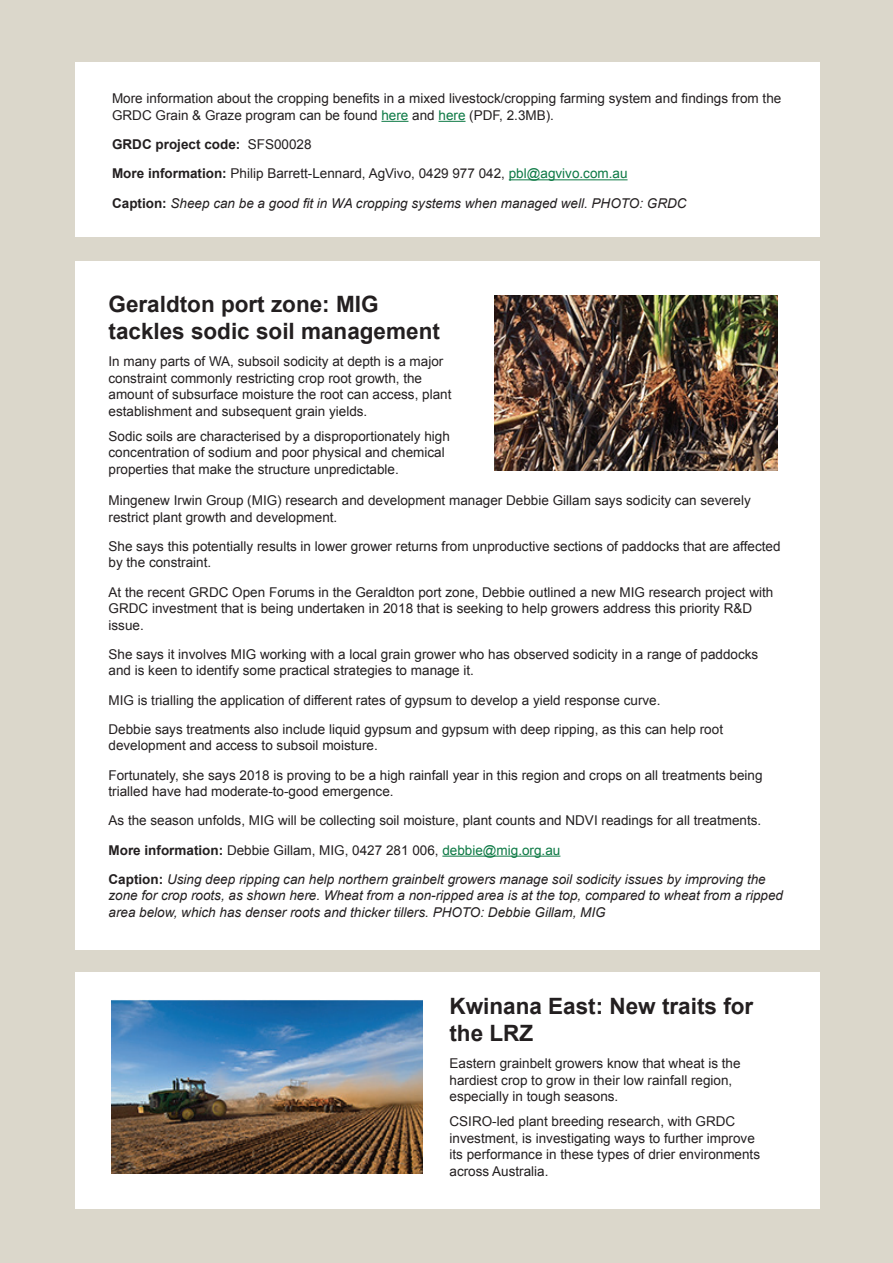
<style>
.page{position:relative;width:893px;height:1263px;background:#dbd7cb}
.page>*{position:absolute;margin:0;border:0;box-sizing:border-box;transform-origin:0 0}
.Large_Main_Headings{font:700 22.5px/27px "Arial";color:#231f20}
.Standard_paragraph_t{font:13.5px/16.5px "Arial";color:#231f20}
.Standard_paragraph_t-2{font:italic 13.5px/16.5px "Arial";color:#231f20}
.Standard_paragraph_t-3{font:700 13.5px "Arial";color:#231f20}
.s1{color:#0c7944}
.s2{font-weight:400}
.s3{font-weight:700}
.s4{font-weight:700;font-style:normal}
</style>
<div class="page">
<div style="left:75px;top:63px;width:745px;height:174px;background:#fff"></div>
<svg style="left:381px;top:121px;width:27px;height:1px"></svg>
<svg style="left:438px;top:121px;width:27px;height:1px"></svg>
<hr style="left:509px;top:179px;width:119px;height:1px;background:#0c7944">
<div style="left:75px;top:261px;width:745px;height:689px;background:#fff"></div>
<img style="left:494px;top:296px;width:283px;height:174px">
<hr style="left:442px;top:856px;width:118px;height:1px;background:#0c7944">
<div style="left:75px;top:973px;width:745px;height:236px;background:#fff"></div>
<img style="left:111px;top:1000px;width:312px;height:173px">
<p class="Standard_paragraph_t" style="left:112px;top:91px;width:671px">More information about the cropping benefits in a mixed livestock/cropping farming system and findings from the<br>GRDC Grain &amp; Graze program can be found <span class="s1">here</span> and <span class="s1">here</span> (PDF, 2.3MB).</p>
<p class="Standard_paragraph_t-3" style="left:112px;top:135px;width:201px">GRDC project code: <span class="s2">SFS00028</span></p>
<p class="Standard_paragraph_t" style="left:112px;top:166px;width:517px"><span class="s3">More information:</span> Philip Barrett-Lennard, AgVivo, 0429 977 042, <span class="s1">pbl@agvivo.com.au</span></p>
<p class="Standard_paragraph_t-2" style="left:112px;top:195px;width:576px"><span class="s4">Caption:</span> Sheep can be a good fit in WA cropping systems when managed well. PHOTO: GRDC</p>
<p class="Large_Main_Headings" style="left:108px;top:291px;width:333px">Geraldton port zone: MIG tackles sodic soil management</p>
<p class="Standard_paragraph_t" style="left:108px;top:353px;width:344px">In many parts of WA, subsoil sodicity at depth is a major constraint commonly restricting crop root growth, the amount of subsurface moisture the root can access, plant establishment and subsequent grain yields.</p>
<p class="Standard_paragraph_t" style="left:108px;top:428px;width:343px">Sodic soils are characterised by a disproportionately high concentration of sodium and poor physical and chemical properties that make the structure unpredictable.</p>
<p class="Standard_paragraph_t" style="left:108px;top:492px;width:644px">Mingenew Irwin Group (MIG) research and development manager Debbie Gillam says sodicity can severely restrict plant growth and development.</p>
<p class="Standard_paragraph_t" style="left:108px;top:538px;width:674px">She says this potentially results in lower grower returns from unproductive sections of paddocks that are affected by the constraint.</p>
<p class="Standard_paragraph_t" style="left:108px;top:584px;width:666px">At the recent GRDC Open Forums in the Geraldton port zone, Debbie outlined a new MIG research project with<br>GRDC investment that is being undertaken in 2018 that is seeking to help growers address this priority R&amp;D issue.</p>
<p class="Standard_paragraph_t" style="left:108px;top:646px;width:651px">She says it involves MIG working with a local grain grower who has observed sodicity in a range of paddocks and is keen to identify some practical strategies to manage it.</p>
<p class="Standard_paragraph_t" style="left:108px;top:692px;width:554px">MIG is trialling the application of different rates of gypsum to develop a yield response curve.</p>
<p class="Standard_paragraph_t" style="left:108px;top:721px;width:616px">Debbie says treatments also include liquid gypsum and gypsum with deep ripping, as this can help root development and access to subsoil moisture.</p>
<p class="Standard_paragraph_t" style="left:108px;top:767px;width:656px">Fortunately, she says 2018 is proving to be a high rainfall year in this region and crops on all treatments being trialled have had moderate-to-good emergence.</p>
<p class="Standard_paragraph_t" style="left:108px;top:812px;width:654px">As the season unfolds, MIG will be collecting soil moisture, plant counts and NDVI readings for all treatments.</p>
<p class="Standard_paragraph_t" style="left:108px;top:842px;width:453px"><span class="s3">More information:</span> Debbie Gillam, MIG, 0427 281 006, <span class="s1">debbie@mig.org.au</span></p>
<p class="Standard_paragraph_t-2" style="left:108px;top:871px;width:676px"><span class="s4">Caption:</span> Using deep ripping can help northern grainbelt growers manage soil sodicity issues by improving the zone for crop roots, as shown here. Wheat from a non-ripped area is at the top, compared to wheat from a ripped area below, which has denser roots and thicker tillers. PHOTO: Debbie Gillam, MIG</p>
<p class="Large_Main_Headings" style="left:449px;top:993px;width:305px">Kwinana East: New traits for the LRZ</p>
<p class="Standard_paragraph_t" style="left:449px;top:1055px;width:293px">Eastern grainbelt growers know that wheat is the hardiest crop to grow in their low rainfall region, especially in tough seasons.</p>
<p class="Standard_paragraph_t" style="left:449px;top:1113px;width:312px">CSIRO-led plant breeding research, with GRDC investment, is investigating ways to further improve its performance in these types of drier environments across Australia.</p>
</div>
